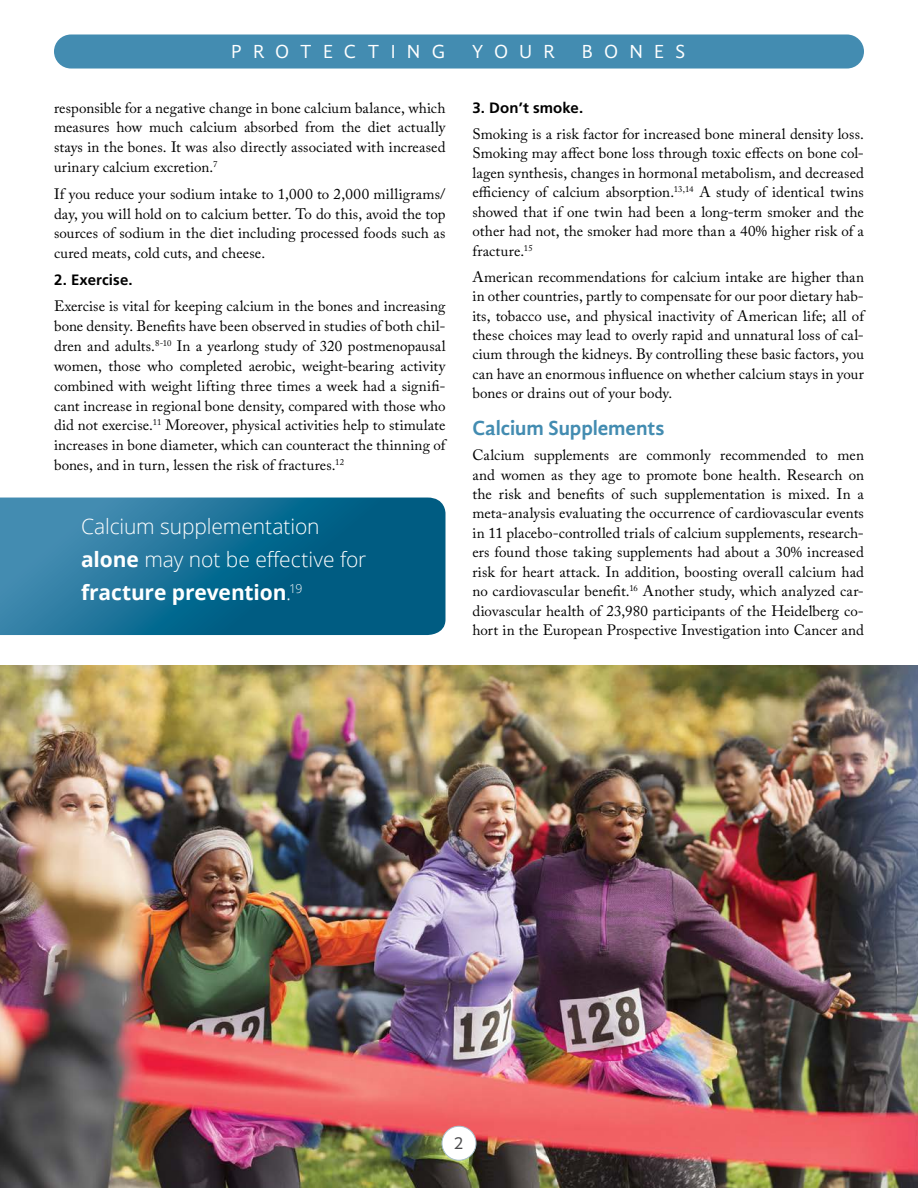
<style>
.page{position:relative;width:918px;height:1188px;background:#fff}
.page>*{position:absolute;margin:0;border:0;box-sizing:border-box;transform-origin:0 0}
.t1{font:300 21px/33px "Open Sans";letter-spacing:-.005em;color:#fff}
.Text_Subhead{font:700 21px "Gandhi Sans";letter-spacing:-.005em;color:#438cb1}
.t2{font:19.5px "Gandhi Sans";letter-spacing:.575em;color:#fff}
.t3{font:18px "Gandhi Sans";color:#4a4a4b}
.Body_text{font:15px/19.5px "Adobe Caslon Pro";letter-spacing:.01em;color:#000;text-align:justify}
.Body_text-2{font:700 15px "Frutiger LT Std";letter-spacing:.005em;color:#000}
.s1{font-weight:700}
</style>
<div class="page">
<img style="left:0;top:665px;width:918px;height:523px">
<svg style="left:0;top:498px;width:446px;height:137px;background:#176e94"></svg>
<div style="left:442px;top:1126px;width:34px;height:34px;background:#fff;border-radius:50%"></div>
<div style="left:442px;top:1126px;width:34px;height:35px;border:1px solid #a7bfc9;border-radius:50%"></div>
<div style="left:54px;top:34px;width:810px;height:35px;background:#438cb1;border-radius:17px"></div>
<p class="t2" style="left:231px;top:41px;width:215px">PROTECTING</p>
<p class="t2" style="left:472px;top:41px;width:85px">YOUR</p>
<p class="t2" style="left:582px;top:41px;width:105px">BONES</p>
<p class="Body_text" style="left:54px;top:97px;width:393px">responsible for a negative change in bone calcium balance, which measures how much calcium absorbed from the diet actually stays in the bones. It was also directly associated with increased urinary calcium excretion.<sup>7</sup></p>
<p class="Body_text" style="left:54px;top:184px;width:393px">If you reduce your sodium intake to 1,000 to 2,000 milligrams/ day, you will hold on to calcium better. To do this, avoid the top sources of sodium in the diet including processed foods such as cured meats, cold cuts, and cheese.</p>
<p class="Body_text-2" style="left:54px;top:271px;width:80px">2. Exercise.</p>
<p class="Body_text" style="left:54px;top:296px;width:393px">Exercise is vital for keeping calcium in the bones and increasing bone density. Benefits have been observed in studies of both chil&shy;dren and adults.<sup>8-10</sup> In a yearlong study of 320 postmenopausal women, those who completed aerobic, weight-bearing activity combined with weight lifting three times a week had a signifi&shy;cant increase in regional bone density, compared with those who did not exercise.<sup>11</sup> Moreover, physical activities help to stimulate increases in bone diameter, which can counteract the thinning of bones, and in turn, lessen the risk of fractures.<sup>12</sup></p>
<p class="t1" style="left:81px;top:510px;width:287px">Calcium supplementation <span class="s1">alone</span> may not be effective for <span class="s1">fracture prevention</span>.<sup>19</sup></p>
<p class="Body_text-2" style="left:472px;top:99px;width:112px">3. Don’t smoke.</p>
<p class="Body_text" style="left:472px;top:124px;width:393px">Smoking is a risk factor for increased bone mineral density loss.<br>Smoking may affect bone loss through toxic effects on bone col&shy;lagen synthesis, changes in hormonal metabolism, and decreased efficiency of calcium absorption.<sup>13,14</sup> A study of identical twins showed that if one twin had been a long-term smoker and the other had not, the smoker had more than a 40% higher risk of a fracture.<sup>15</sup></p>
<p class="Body_text" style="left:472px;top:267px;width:393px">American recommendations for calcium intake are higher than in other countries, partly to compensate for our poor dietary hab&shy;its, tobacco use, and physical inactivity of American life; all of these choices may lead to overly rapid and unnatural loss of cal&shy;cium through the kidneys. By controlling these basic factors, you can have an enormous influence on whether calcium stays in your bones or drains out of your body.</p>
<p class="Text_Subhead" style="left:472px;top:416px;width:194px">Calcium Supplements</p>
<p class="Body_text" style="left:472px;top:445px;width:393px">Calcium supplements are commonly recommended to men and women as they age to promote bone health. Research on the risk and benefits of such supplementation is mixed. In a meta-analysis evaluating the occurrence of cardiovascular events in 11 placebo-controlled trials of calcium supplements, research&shy;ers found those taking supplements had about a 30% increased risk for heart attack. In addition, boosting overall calcium had no cardiovascular benefit.<sup>16</sup> Another study, which analyzed car&shy;diovascular health of 23,980 participants of the Heidelberg co&shy;hort in the European Prospective Investigation into Cancer and</p>
<p class="t3" style="left:454px;top:1132px;width:11px">2</p>
</div>
